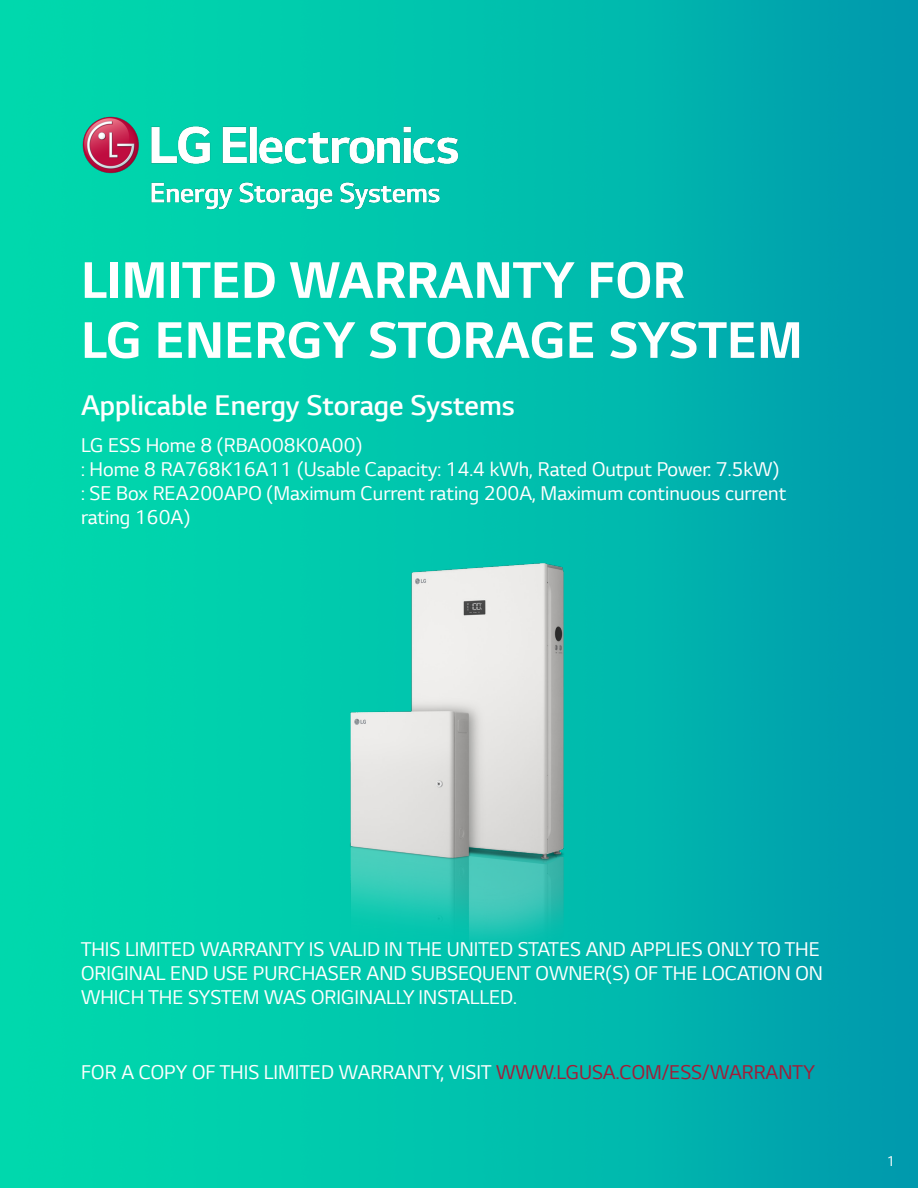
<style>
.page{position:relative;width:918px;height:1188px;background:#fff}
.page>*{position:absolute;margin:0;border:0;box-sizing:border-box;transform-origin:0 0}
.t1{font:700 54px "LG Smart";color:#fff}
.t2{font:300 30px "LG Smart";color:#fff}
.t3{font:21px/24px "LG Smart";color:#fff}
.t4{font:15px "LG Smart";color:#fff}
.s1{color:#a31c36}
</style>
<div class="page">
<img style="left:0;top:0;width:918px;height:1188px">
<img style="left:81px;top:112px;width:379px;height:102px">
<img style="left:315px;top:534px;width:288px;height:432px">
<p class="t1" style="left:81px;top:248px;width:605px">LIMITED WARRANTY FOR</p>
<p class="t1" style="left:81px;top:308px;width:723px">LG ENERGY STORAGE SYSTEM</p>
<p class="t2" style="left:81px;top:387px;width:435px">Applicable Energy Storage Systems</p>
<p class="t3" style="left:81px;top:434px;width:283px">LG ESS Home 8 (RBA008K0A00)</p>
<p class="t3" style="left:81px;top:458px;width:700px">: Home 8 RA768K16A11 (Usable Capacity: 14.4 kWh, Rated Output Power: 7.5kW)</p>
<p class="t3" style="left:81px;top:482px;width:707px">: SE Box REA200APO (Maximum Current rating 200A, Maximum continuous current rating 160A)</p>
<p class="t3" style="left:81px;top:938px;width:744px">THIS LIMITED WARRANTY IS VALID IN THE UNITED STATES AND APPLIES ONLY TO THE<br>ORIGINAL END USE PURCHASER AND SUBSEQUENT OWNER(S) OF THE LOCATION ON<br>WHICH THE SYSTEM WAS ORIGINALLY INSTALLED.</p>
<p class="t3" style="left:81px;top:1061px;width:735px">FOR A COPY OF THIS LIMITED WARRANTY, VISIT <span class="s1">WWW.LGUSA.COM/ESS/WARRANTY</span></p>
<p class="t4" style="left:887px;top:1153px;width:10px">1</p>
</div>
